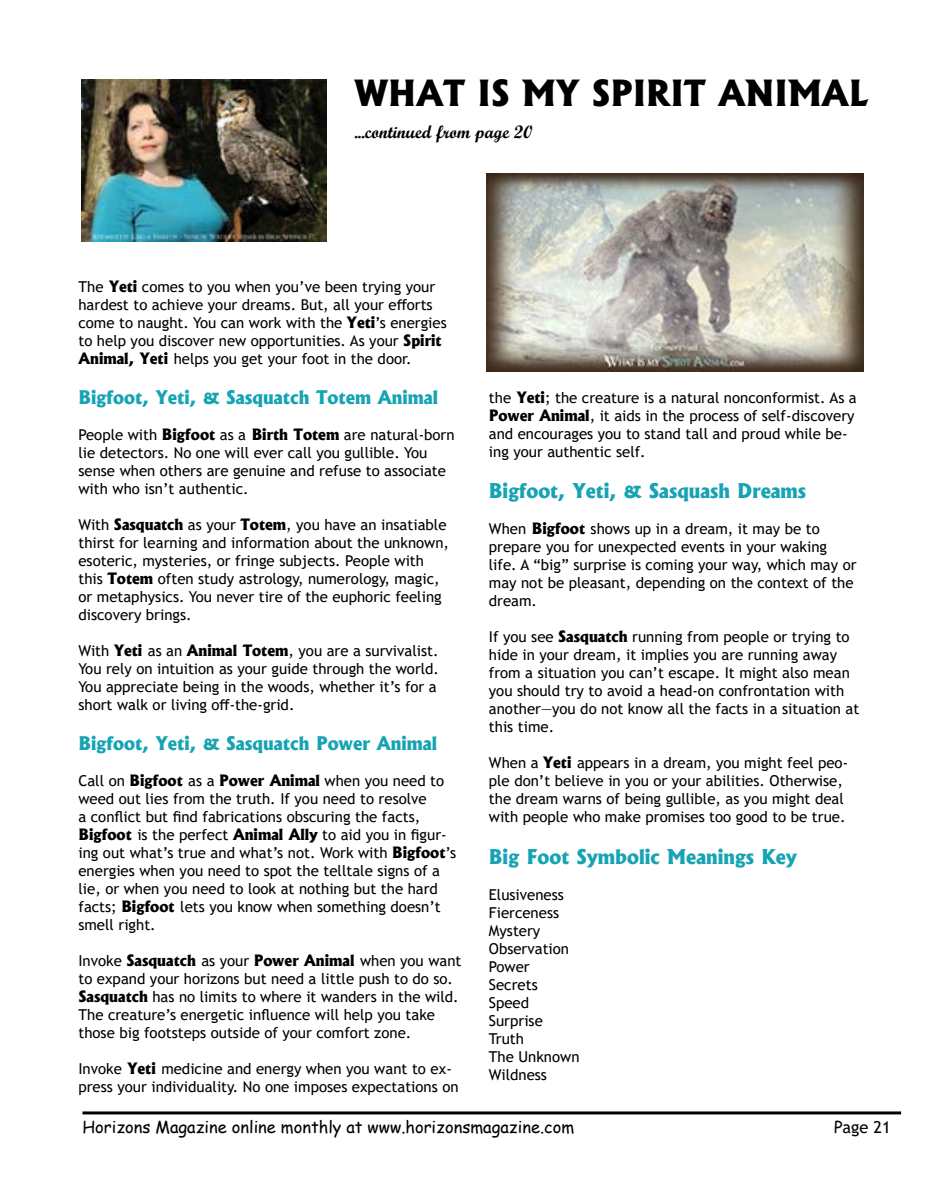
<style>
.page{position:relative;width:945px;height:1188px;background:#fff}
.page>*{position:absolute;margin:0;border:0;box-sizing:border-box;transform-origin:0 0}
.t1{font:800 34.5px "Albertus";color:#000}
.t2{font:800 19.5px "Albertus";color:#16a3b3}
.t3{font:800 18px "Albertus";color:#16a3b3}
.t4{font:18px "Script MT Bold";color:#000}
.t5{font:16.5px "Comic Sans MS";color:#000}
.t6{font:16.5px "Trebuchet MS";color:#000}
.t7{font:15px/18px "Trebuchet MS";color:#000}
.s1{font-family:"Albertus";font-weight:800}
.s2{font-family:"Comic Sans MS"}
</style>
<div class="page">
<hr style="left:82px;top:1111px;width:819px;height:3px;background:#000">
<img style="left:82px;top:79px;width:245px;height:163px">
<img style="left:486px;top:173px;width:378px;height:198px">
<h1 class="t1" style="left:354px;top:72px;width:516px">WHAT IS MY SPIRIT ANIMAL</h1>
<p class="t4" style="left:354px;top:121px;width:180px">...continued from page 20</p>
<p class="t7" style="left:78px;top:278px;width:370px">The <span class="s1">Yeti</span> comes to you when you’ve been trying your hardest to achieve your dreams. But, all your efforts come to naught. You can work with the <span class="s1">Yeti</span>’s energies to help you discover new opportunities. As your <span class="s1">Spirit Animal, Yeti</span> helps you get your foot in the door.</p>
<p class="t3" style="left:78px;top:386px;width:361px">Bigfoot, Yeti, &amp; Sasquatch Totem Animal</p>
<p class="t7" style="left:78px;top:426px;width:378px">People with <span class="s1">Bigfoot</span> as a <span class="s1">Birth Totem</span> are natural-born lie detectors. No one will ever call you gullible. You sense when others are genuine and refuse to associate with who isn’t authentic.</p>
<p class="t7" style="left:78px;top:516px;width:372px">With <span class="s1">Sasquatch</span> as your <span class="s1">Totem</span>, you have an insatiable thirst for learning and information about the unknown, esoteric, mysteries, or fringe subjects. People with this <span class="s1">Totem</span> often study astrology, numerology, magic, or metaphysics. You never tire of the euphoric feeling discovery brings.</p>
<p class="t7" style="left:78px;top:642px;width:362px">With <span class="s1">Yeti</span> as an <span class="s1">Animal Totem</span>, you are a survivalist.<br>You rely on intuition as your guide through the world.<br>You appreciate being in the woods, whether it’s for a short walk or living off-the-grid.</p>
<p class="t3" style="left:78px;top:732px;width:360px">Bigfoot, Yeti, &amp; Sasquatch Power Animal</p>
<p class="t7" style="left:78px;top:771px;width:379px">Call on <span class="s1">Bigfoot</span> as a <span class="s1">Power Animal</span> when you need to weed out lies from the truth. If you need to resolve<br>a conflict but find fabrications obscuring the facts, <span class="s1">Bigfoot</span> is the perfect <span class="s1">Animal Ally</span> to aid you in figur&shy;ing out what’s true and what’s not. Work with <span class="s1">Bigfoot</span>’s energies when you need to spot the telltale signs of a lie, or when you need to look at nothing but the hard facts; <span class="s1">Bigfoot</span> lets you know when something doesn’t smell right.</p>
<p class="t7" style="left:78px;top:951px;width:385px">Invoke <span class="s1">Sasquatch</span> as your <span class="s1">Power Animal</span> when you want to expand your horizons but need a little push to do so.<br><span class="s1">Sasquatch</span> has no limits to where it wanders in the wild.<br>The creature’s energetic influence will help you take those big footsteps outside of your comfort zone.</p>
<p class="t7" style="left:78px;top:1059px;width:382px">Invoke <span class="s1">Yeti</span> medicine and energy when you want to ex&shy;press your individuality. No one imposes expectations on</p>
<p class="t7" style="left:489px;top:389px;width:369px">the <span class="s1">Yeti</span>; the creature is a natural nonconformist. As a <span class="s1">Power Animal</span>, it aids in the process of self-discovery and encourages you to stand tall and proud while be&shy;ing your authentic self.</p>
<h2 class="t2" style="left:489px;top:479px;width:319px">Bigfoot, Yeti, &amp; Sasquash Dreams</h2>
<p class="t7" style="left:489px;top:520px;width:369px">When <span class="s1">Bigfoot</span> shows up in a dream, it may be to prepare you for unexpected events in your waking life. A “big” surprise is coming your way, which may or may not be pleasant, depending on the context of the dream.</p>
<p class="t7" style="left:489px;top:628px;width:372px">If you see <span class="s1">Sasquatch</span> running from people or trying to hide in your dream, it implies you are running away from a situation you can’t escape. It might also mean you should try to avoid a head-on confrontation with another—you do not know all the facts in a situation at this time.</p>
<p class="t7" style="left:489px;top:754px;width:361px">When a <span class="s1">Yeti</span> appears in a dream, you might feel peo&shy;ple don’t believe in you or your abilities. Otherwise, the dream warns of being gullible, as you might deal with people who make promises too good to be true.</p>
<h2 class="t2" style="left:489px;top:844px;width:309px">Big Foot Symbolic Meanings Key</h2>
<p class="t7" style="left:489px;top:885px;width:92px">Elusiveness<br>Fierceness<br>Mystery<br>Observation<br>Power<br>Secrets<br>Speed<br>Surprise<br>Truth<br>The Unknown<br>Wildness</p>
<p class="t5" style="left:82px;top:1115px;width:493px">Horizons Magazine online monthly at www.horizonsmagazine.com</p>
<p class="t6" style="left:834px;top:1117px;width:58px"><span class="s2">P</span>age 21</p>
</div>
